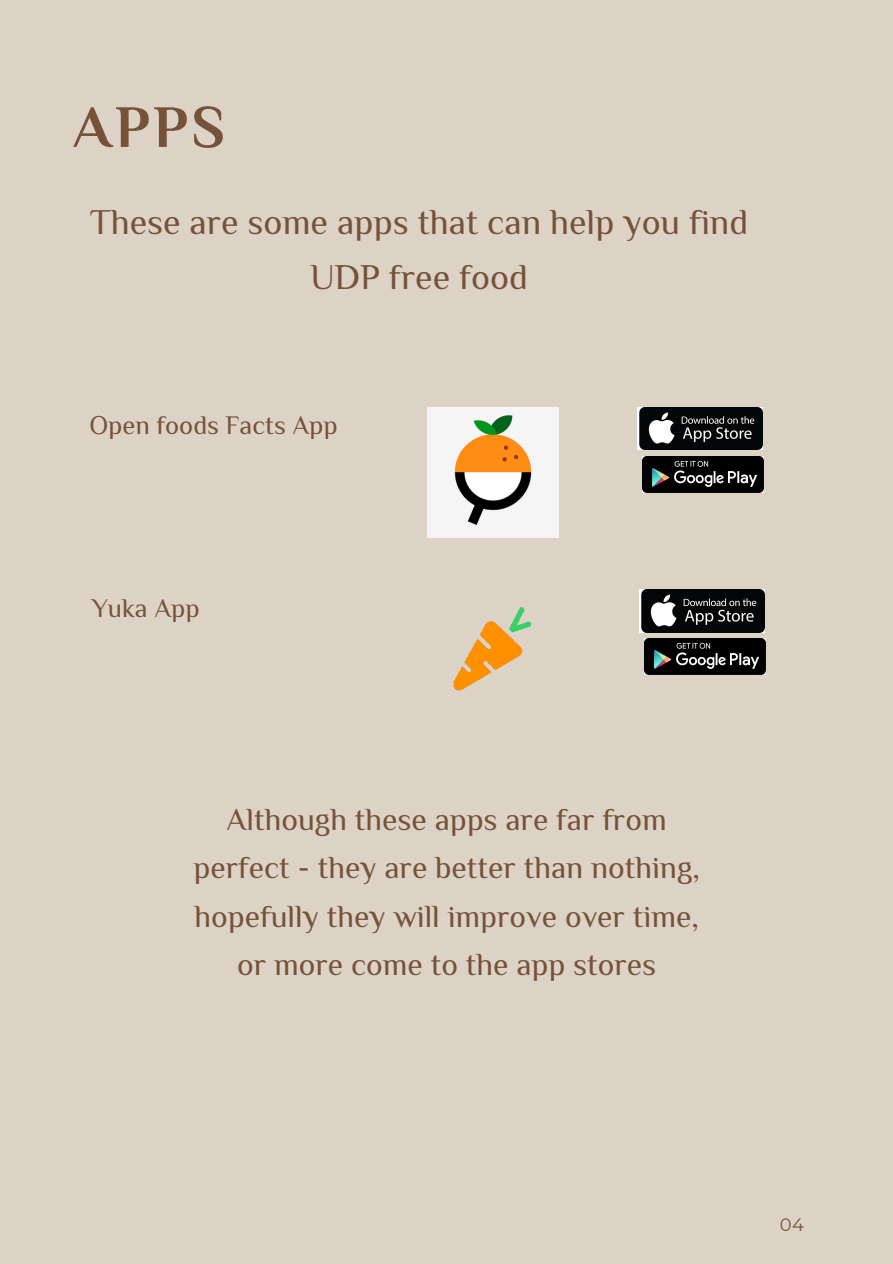
<style>
.page{position:relative;width:893px;height:1264px;background:#fff}
.page>*{position:absolute;margin:0;border:0;box-sizing:border-box;transform-origin:0 0}
.t1{font:700 60px "El Messiri";color:#765239}
.t2{font:35.85px/55.2px "El Messiri";color:#765239;text-align:center}
.t3{font:31.35px/48.3px "El Messiri";color:#765239;text-align:center}
.t4{font:26.4px "El Messiri";color:#765239}
.t5{font:18px "Montserrat";color:#765239}
</style>
<div class="page">
<div style="left:0;top:0;width:892px;height:1263px;background:#dcd3c6"></div>
<img style="left:643px;top:456px;width:120px;height:36px">
<img style="left:637px;top:407px;width:125px;height:43px">
<img style="left:428px;top:407px;width:130px;height:130px">
<img style="left:645px;top:639px;width:120px;height:36px">
<img style="left:639px;top:589px;width:125px;height:43px">
<img style="left:453px;top:607px;width:79px;height:84px">
<p class="t1" style="left:73px;top:91px;width:154px">APPS</p>
<p class="t2" style="left:90px;top:194px;width:659px">These are some apps that can help you find<br>UDP free food</p>
<p class="t4" style="left:89px;top:409px;width:250px">Open foods Facts App</p>
<h3 class="t4" style="left:91px;top:592px;width:110px">Yuka App</h3>
<p class="t3" style="left:193px;top:794px;width:508px">Although these apps are far from perfect - they are better than nothing, hopefully they will improve over time, or more come to the app stores</p>
<p class="t5" style="left:779px;top:1213px;width:26px">04</p>
</div>
